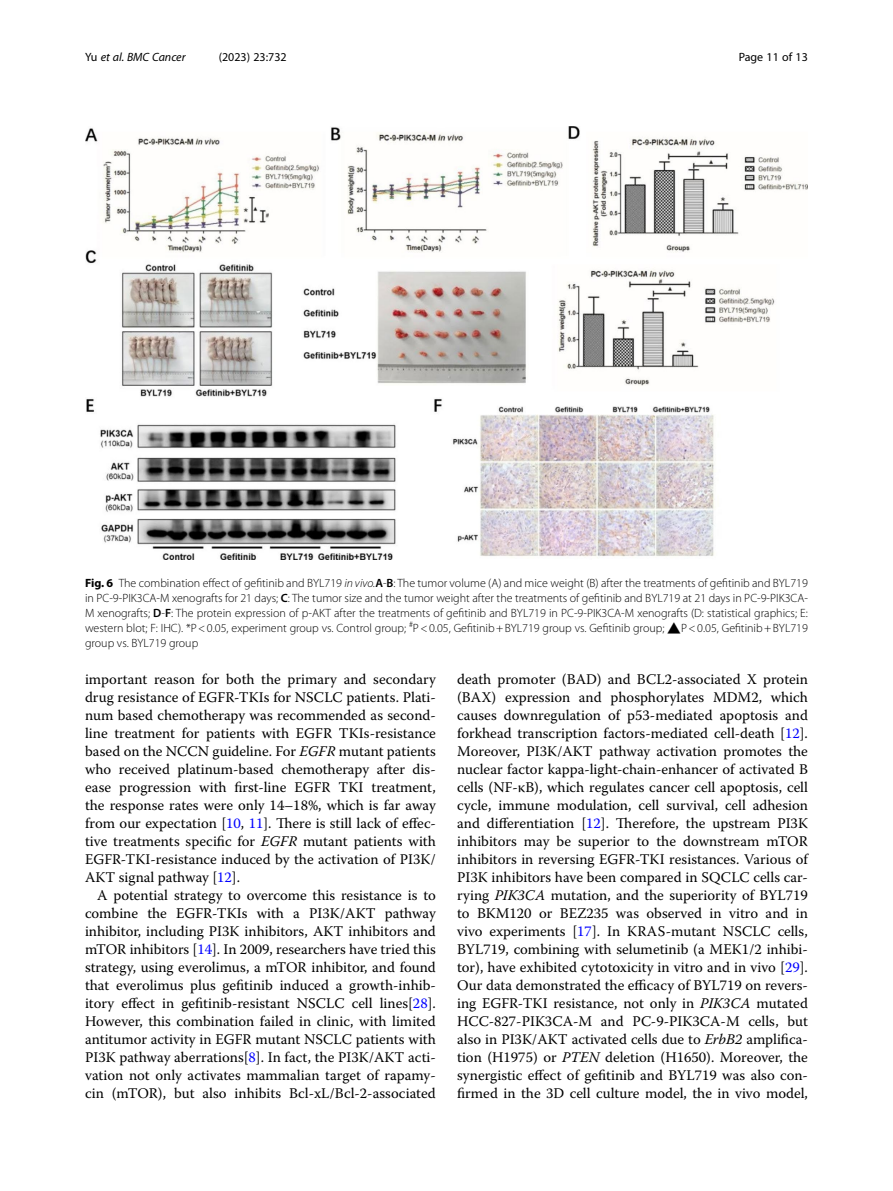
<style>
.page{position:relative;width:893px;height:1191px;background:#fff}
.page>*{position:absolute;margin:0;border:0;box-sizing:border-box;transform-origin:0 0}
.Body_Text_Indent{font:14.7px/18px "Warnock Pro";color:#000;text-align:justify}
.Figure_Caption{font:300 12px/15px "Myriad Pro";color:#000;text-align:justify}
.t1{font:12px "Myriad Pro";color:#000}
.t2{font:italic 12px "Myriad Pro";color:#000}
.s1{font-style:normal}
.s2{font-weight:700}
.s3{font-style:italic}
.s4{font-weight:600}
.s5{font-family:"STIX";font-weight:400}
.s6{color:#00f}
</style>
<div class="page">
<img style="left:85px;top:126px;width:723px;height:433px">
<p class="t2" style="left:85px;top:50px;width:102px"><span class="s1">Yu</span> et al. BMC Cancer</p>
<p class="t1" style="left:219px;top:50px;width:70px">(2023) 23:732</p>
<p class="t1" style="left:739px;top:50px;width:71px">Page 11 of 13</p>
<p class="Figure_Caption" style="left:85px;top:575px;width:724px"><span class="s2">Fig. 6</span> The combination effect of gefitinib and BYL719 <span class="s3">in vivo.</span><span class="s4">A</span>-<span class="s4">B</span>: The tumor volume (A) and mice weight (B) after the treatments of gefitinib and BYL719 in PC-9-PIK3CA-M xenografts for 21 days; <span class="s4">C</span>: The tumor size and the tumor weight after the treatments of gefitinib and BYL719 at 21 days in PC-9-PIK3CA-M xenografts; <span class="s4">D</span>-<span class="s4">F</span>: The protein expression of p-AKT after the treatments of gefitinib and BYL719 in PC-9-PIK3CA-M xenografts (D: statistical graphics; E: western blot; F: IHC). *P&lt;0.05, experiment group vs. Control group; <sup>#</sup>P&lt;0.05, Gefitinib+BYL719 group vs. Gefitinib group; <span class="s5">▲</span>P&lt;0.05, Gefitinib+BYL719 group vs. BYL719 group</p>
<p class="Body_Text_Indent" style="left:85px;top:670px;width:352px">important reason for both the primary and secondary drug resistance of EGFR-TKIs for NSCLC patients. Plati&shy;num based chemotherapy was recommended as second&shy;line treatment for patients with EGFR TKIs-resistance based on the NCCN guideline. For <span class="s3">EGFR</span> mutant patients who received platinum-based chemotherapy after dis&shy;ease progression with first-line EGFR TKI treatment, the response rates were only 14–18%, which is far away from our expectation [<span class="s6">10</span>, <span class="s6">11</span>]. There is still lack of effec&shy;tive treatments specific for <span class="s3">EGFR</span> mutant patients with EGFR-TKI-resistance induced by the activation of PI3K/ AKT signal pathway [<span class="s6">12</span>].</p>
<p class="Body_Text_Indent" style="left:85px;top:886px;width:352px;text-indent:12px">A potential strategy to overcome this resistance is to combine the EGFR-TKIs with a PI3K/AKT pathway inhibitor, including PI3K inhibitors, AKT inhibitors and mTOR inhibitors [<span class="s6">14</span>]. In 2009, researchers have tried this strategy, using everolimus, a mTOR inhibitor, and found that everolimus plus gefitinib induced a growth-inhib&shy;itory effect in gefitinib-resistant NSCLC cell lines[<span class="s6">28</span>].<br>However, this combination failed in clinic, with limited antitumor activity in EGFR mutant NSCLC patients with PI3K pathway aberrations[<span class="s6">8</span>]. In fact, the PI3K/AKT acti&shy;vation not only activates mammalian target of rapamy&shy;cin (mTOR), but also inhibits Bcl-xL/Bcl-2-associated</p>
<p class="Body_Text_Indent" style="left:457px;top:670px;width:352px">death promoter (BAD) and BCL2-associated X protein (BAX) expression and phosphorylates MDM2, which causes downregulation of p53-mediated apoptosis and forkhead transcription factors-mediated cell-death [<span class="s6">12</span>].<br>Moreover, PI3K/AKT pathway activation promotes the nuclear factor kappa-light-chain-enhancer of activated B cells (NF-κB), which regulates cancer cell apoptosis, cell cycle, immune modulation, cell survival, cell adhesion and differentiation [<span class="s6">12</span>]. Therefore, the upstream PI3K inhibitors may be superior to the downstream mTOR inhibitors in reversing EGFR-TKI resistances. Various of PI3K inhibitors have been compared in SQCLC cells car&shy;rying <span class="s3">PIK3CA</span> mutation, and the superiority of BYL719 to BKM120 or BEZ235 was observed in vitro and in vivo experiments [<span class="s6">17</span>]. In KRAS-mutant NSCLC cells, BYL719, combining with selumetinib (a MEK1/2 inhibi&shy;tor), have exhibited cytotoxicity in vitro and in vivo [<span class="s6">29</span>].<br>Our data demonstrated the efficacy of BYL719 on revers&shy;ing EGFR-TKI resistance, not only in <span class="s3">PIK3CA</span> mutated HCC-827-PIK3CA-M and PC-9-PIK3CA-M cells, but also in PI3K/AKT activated cells due to <span class="s3">ErbB2</span> amplifica&shy;tion (H1975) or <span class="s3">PTEN</span> deletion (H1650). Moreover, the synergistic effect of gefitinib and BYL719 was also con&shy;firmed in the 3D cell culture model, the in vivo model,</p>
</div>
